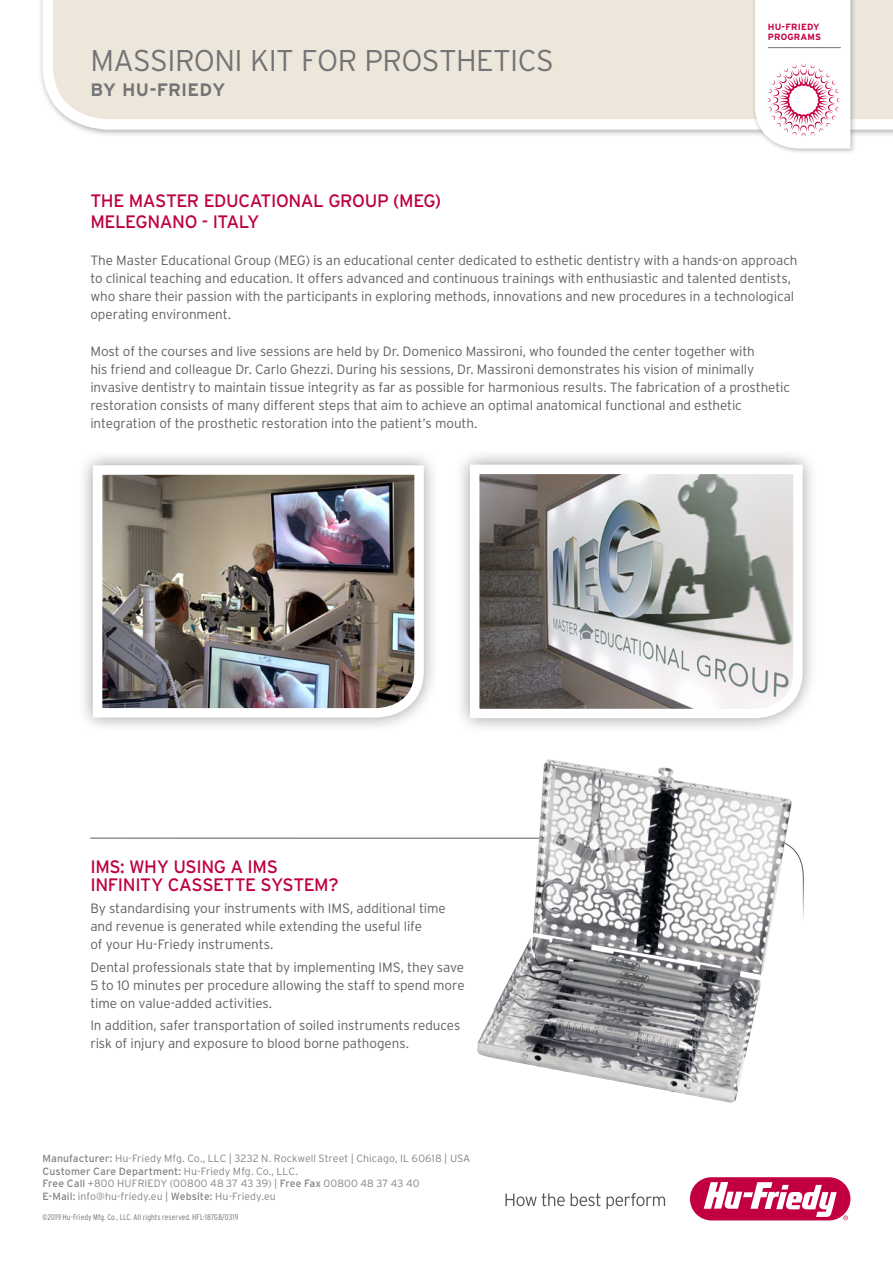
<style>
.page{position:relative;width:893px;height:1263px;background:#fff}
.page>*{position:absolute;margin:0;border:0;box-sizing:border-box;transform-origin:0 0}
.t1{font:300 30px "Interstate";letter-spacing:-.02em;color:#747476}
.t2{font:18px/18px "Interstate";letter-spacing:-.025em;color:#bd0040}
.t3{font:700 18px "Interstate";letter-spacing:.01em;color:#747476}
.t4{font:300 13.5px/18px "Interstate";letter-spacing:-.005em;color:#5f6062}
.t5{font:300 10.5px/12.6px "Interstate";letter-spacing:.01em;color:#848486}
.t6{font:700 9px/10.5px "Interstate";letter-spacing:.02em;color:#c3003f}
.t7{font:300 condensed 8.25px "Interstate";letter-spacing:.015em;color:#707172}
.s1{font-weight:400}
</style>
<div class="page">
<svg style="left:40px;top:0;width:853px;height:135px;background:#eee8de"></svg>
<div style="left:690px;top:1177px;width:160px;height:43px;background:#c3003f;border-radius:22px"></div>
<svg style="left:704px;top:1182px;width:133px;height:35px"></svg>
<svg style="left:843px;top:1215px;width:5px;height:5px"></svg>
<svg style="left:505px;top:1193px;width:60px;height:13px"></svg>
<svg style="left:571px;top:1193px;width:30px;height:13px"></svg>
<svg style="left:607px;top:1193px;width:58px;height:16px"></svg>
<div style="left:752px;top:0;width:104px;height:155px;background:#747476;opacity:.5"></div>
<svg style="left:751px;top:0;width:103px;height:152px"></svg>
<svg style="left:90px;top:837px;width:714px;height:83px"></svg>
<img style="left:477px;top:759px;width:315px;height:344px">
<div style="left:77px;top:449px;width:363px;height:284px;background:#000;opacity:.4"></div>
<img style="left:88px;top:461px;width:341px;height:261px">
<div style="left:454px;top:449px;width:365px;height:285px;background:#000;opacity:.4"></div>
<svg style="left:465px;top:460px;width:342px;height:263px"></svg>
<h1 class="t1" style="left:90px;top:42px;width:465px">MASSIRONI KIT FOR PROSTHETICS</h1>
<h2 class="t3" style="left:90px;top:79px;width:136px">BY HU-FRIEDY</h2>
<p class="t6" style="left:768px;top:21px;width:55px">HU-FRIEDY<br>PROGRAMS</p>
<h2 class="t2" style="left:90px;top:190px;width:352px;line-height:21px">THE MASTER EDUCATIONAL GROUP (MEG)<br>MELEGNANO - ITALY</h2>
<p class="t4" style="left:90px;top:251px;width:709px">The Master Educational Group (MEG) is an educational center dedicated to esthetic dentistry with a hands-on approach to clinical teaching and education. It offers advanced and continuous trainings with enthusiastic and talented dentists, who share their passion with the participants in exploring methods, innovations and new procedures in a technological operating environment.</p>
<p class="t4" style="left:90px;top:342px;width:701px">Most of the courses and live sessions are held by Dr. Domenico Massironi, who founded the center together with<br>his friend and colleague Dr. Carlo Ghezzi. During his sessions, Dr. Massironi demonstrates his vision of minimally invasive dentistry to maintain tissue integrity as far as possible for harmonious results. The fabrication of a prosthetic restoration consists of many different steps that aim to achieve an optimal anatomical functional and esthetic integration of the prosthetic restoration into the patient’s mouth.</p>
<h2 class="t2" style="left:90px;top:858px;width:250px">IMS: WHY USING A IMS<br>INFINITY CASSETTE SYSTEM?</h2>
<p class="t4" style="left:90px;top:900px;width:357px">By standardising your instruments with IMS, additional time and revenue is generated while extending the useful life<br>of your Hu-Friedy instruments.</p>
<p class="t4" style="left:90px;top:958px;width:376px;text-align:justify">Dental professionals state that by implementing IMS, they save 5 to 10 minutes per procedure allowing the staff to spend more time on value-added activities.</p>
<p class="t4" style="left:90px;top:1016px;width:372px">In addition, safer transportation of soiled instruments reduces risk of injury and exposure to blood borne pathogens.</p>
<p class="t5" style="left:43px;top:1152px;width:429px"><span class="s1">Manufacturer:</span> Hu-Friedy Mfg. Co., LLC | 3232 N. Rockwell Street | Chicago, IL 60618 | USA <span class="s1">Customer Care Department:</span> Hu-Friedy Mfg. Co., LLC.<br><span class="s1">Free Call</span> +800 HUFRIEDY (00800 48 37 43 39) | <span class="s1">Free Fax</span> 00800 48 37 43 40<br><span class="s1">E-Mail:</span> info@hu-friedy.eu | <span class="s1">Website:</span> Hu-Friedy.eu</p>
<p class="t7" style="left:43px;top:1213px;width:197px">©2019 Hu-Friedy Mfg. Co., LLC. All rights reserved. HFL-187GB/0319</p>
</div>
